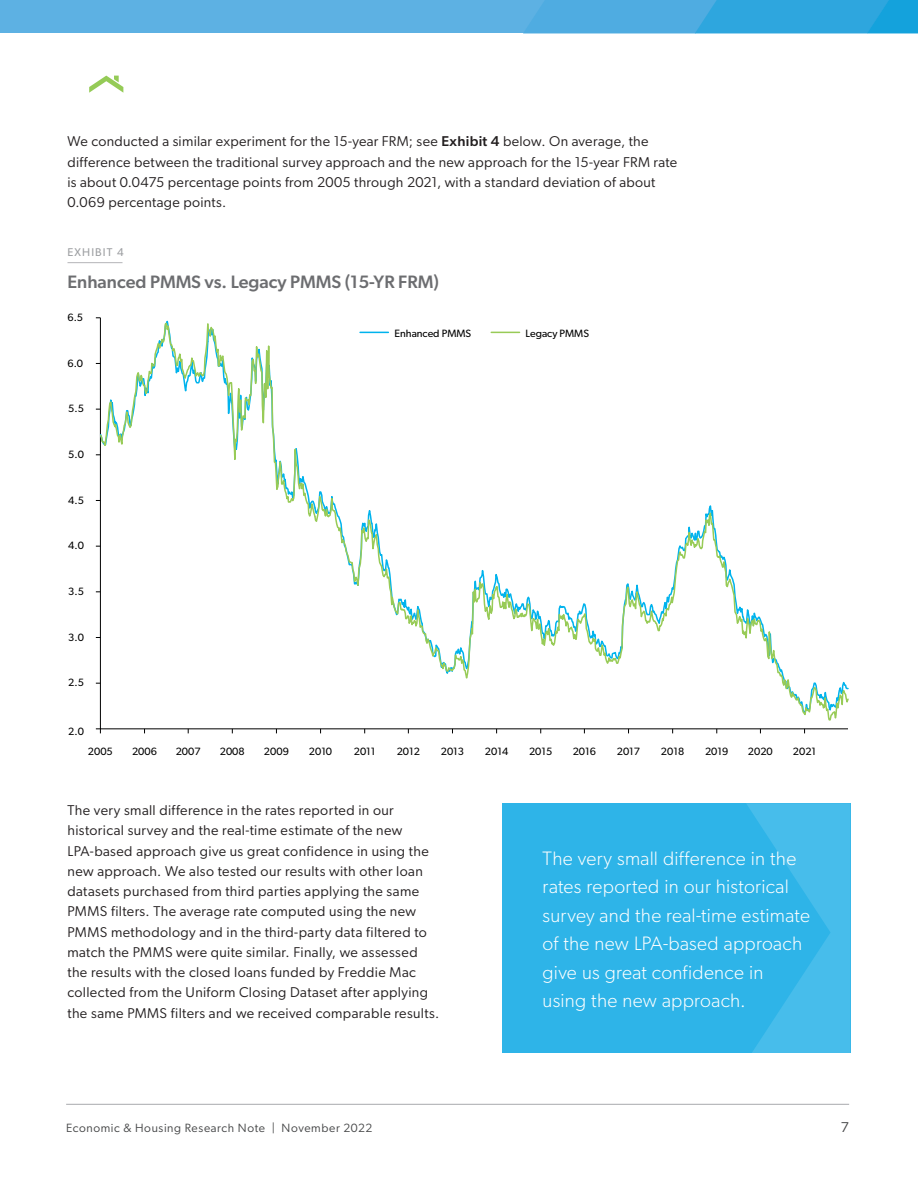
<style>
.page{position:relative;width:918px;height:1188px;background:#fff}
.page>*{position:absolute;margin:0;border:0;box-sizing:border-box;transform-origin:0 0}
.t1{font:300 19.5px/28.5px "Gibson";letter-spacing:.015em;color:#fff}
.t2{font:500 18px "Gibson";color:#6c6d70}
.t3{font:14.25px/20.2px "Gibson";letter-spacing:.025em;color:#231f20}
.t4{font:14.25px "Gibson";color:#454647}
.t5{font:12px "Gibson";letter-spacing:.055em;color:#454647}
.t6{font:11.25px "Gibson";letter-spacing:.1em;color:#9d9fa2}
.t7{font:10.65px "Gibson";color:#000101}
.s1{font-weight:500}
</style>
<div class="page">
<hr style="left:66px;top:1104px;width:783px;height:1px;background:#a8a9ad">
<svg style="left:89px;top:76px;width:34px;height:17px"></svg>
<div style="left:0;top:0;width:918px;height:33px;background:#5db1e3"></div>
<svg style="left:524px;top:0;width:394px;height:33px"></svg>
<hr style="left:68px;top:262px;width:55px;height:1px;background:#b4b5b8">
<svg style="left:96px;top:317px;width:753px;height:416px"></svg>
<div style="left:502px;top:803px;width:348px;height:250px;background:#2eb4e8"></div>
<svg style="left:746px;top:803px;width:104px;height:250px"></svg>
<p class="t3" style="left:68px;top:131px;width:611px">We conducted a similar experiment for the 15-year FRM; see <span class="s1">Exhibit 4</span> below. On average, the difference between the traditional survey approach and the new approach for the 15-year FRM rate is about 0.0475 percentage points from 2005 through 2021, with a standard deviation of about 0.069 percentage points.</p>
<p class="t6" style="left:68px;top:245px;width:58px">EXHIBIT 4</p>
<p class="t2" style="left:68px;top:271px;width:373px">Enhanced PMMS vs. Legacy PMMS (15-YR FRM)</p>
<p class="t7" style="left:68px;top:311px;width:17px">6.5</p>
<p class="t7" style="left:68px;top:356px;width:17px">6.0</p>
<p class="t7" style="left:68px;top:402px;width:17px">5.5</p>
<p class="t7" style="left:68px;top:448px;width:17px">5.0</p>
<p class="t7" style="left:68px;top:493px;width:17px">4.5</p>
<p class="t7" style="left:68px;top:539px;width:17px">4.0</p>
<p class="t7" style="left:68px;top:585px;width:17px">3.5</p>
<p class="t7" style="left:68px;top:630px;width:17px">3.0</p>
<p class="t7" style="left:68px;top:676px;width:17px">2.5</p>
<p class="t7" style="left:68px;top:724px;width:17px">2.0</p>
<p class="t7" style="left:394px;top:326px;width:78px">Enhanced PMMS</p>
<p class="t7" style="left:526px;top:326px;width:65px">Legacy PMMS</p>
<p class="t7" style="left:88px;top:744px;width:26px">2005</p>
<p class="t7" style="left:132px;top:744px;width:26px">2006</p>
<p class="t7" style="left:176px;top:744px;width:26px">2007</p>
<p class="t7" style="left:220px;top:744px;width:26px">2008</p>
<p class="t7" style="left:264px;top:744px;width:26px">2009</p>
<p class="t7" style="left:309px;top:744px;width:25px">2010</p>
<p class="t7" style="left:354px;top:744px;width:23px">2011</p>
<p class="t7" style="left:397px;top:744px;width:25px">2012</p>
<p class="t7" style="left:441px;top:744px;width:25px">2013</p>
<p class="t7" style="left:485px;top:744px;width:25px">2014</p>
<p class="t7" style="left:529px;top:744px;width:25px">2015</p>
<p class="t7" style="left:573px;top:744px;width:25px">2016</p>
<p class="t7" style="left:617px;top:744px;width:25px">2017</p>
<p class="t7" style="left:661px;top:744px;width:25px">2018</p>
<p class="t7" style="left:705px;top:744px;width:25px">2019</p>
<p class="t7" style="left:748px;top:744px;width:26px">2020</p>
<p class="t7" style="left:793px;top:744px;width:25px">2021</p>
<p class="t3" style="left:68px;top:800px;width:373px">The very small difference in the rates reported in our historical survey and the real-time estimate of the new LPA-based approach give us great confidence in using the new approach. We also tested our results with other loan datasets purchased from third parties applying the same PMMS filters. The average rate computed using the new PMMS methodology and in the third-party data filtered to match the PMMS were quite similar. Finally, we assessed the results with the closed loans funded by Freddie Mac collected from the Uniform Closing Dataset after applying the same PMMS filters and we received comparable results.</p>
<h1 class="t1" style="left:543px;top:843px;width:269px">The very small difference in the rates reported in our historical survey and the real-time estimate of the new LPA-based approach give us great confidence in using the new approach.</h1>
<p class="t5" style="left:66px;top:1121px;width:308px">Economic &amp; Housing Research Note | November 2022</p>
<p class="t4" style="left:841px;top:1118px;width:10px">7</p>
</div>
